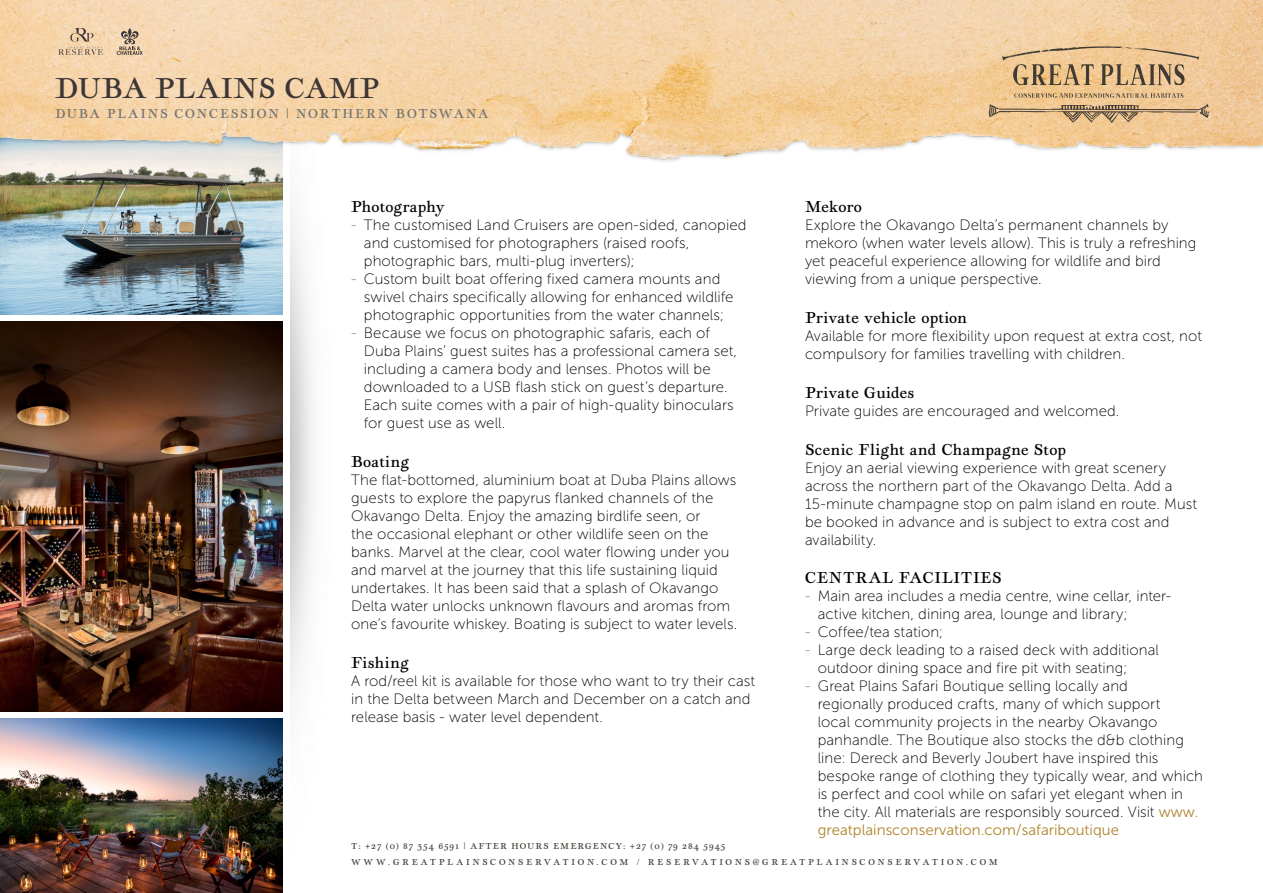
<style>
.page{position:relative;width:1263px;height:893px;background:#fff}
.page>*{position:absolute;margin:0;border:0;box-sizing:border-box;transform-origin:0 0}
.t1{font:30px "Geographica";letter-spacing:.02em;color:#3d3636}
.t2{font:16.5px "Geographica";letter-spacing:.02em;color:#000}
.t3{font:16.5px "Geographica";letter-spacing:.04em;color:#000}
.t4{font:15px/18px "Museo Sans 100";letter-spacing:.005em;color:#000}
.t5{font:15px "Museo Sans 300";color:#ae852d}
.t6{font:13.5px "Geographica";letter-spacing:.12em;color:#737471}
.t7{font:9px/16.5px "Geographica";letter-spacing:.3em;color:#413b33}
.s1{color:#737471}
.s2{font-family:"Museo Sans 300";color:#ae852d}
</style>
<div class="page">
<img style="left:281px;top:203px;width:33px;height:516px">
<img style="left:0;top:175px;width:283px;height:140px">
<img style="left:0;top:719px;width:283px;height:174px">
<img style="left:0;top:322px;width:283px;height:390px">
<img style="left:0;top:0;width:1263px;height:175px">
<svg style="left:1014px;top:93px;width:169px;height:5px"></svg>
<svg style="left:989px;top:104px;width:220px;height:19px;background:#ccab80"></svg>
<svg style="left:1002px;top:46px;width:197px;height:39px;background:#d0af83"></svg>
<svg style="left:117px;top:28px;width:26px;height:27px"></svg>
<svg style="left:59px;top:28px;width:44px;height:27px"></svg>
<h1 class="t1" style="left:55px;top:70px;width:325px">DUBA PLAINS CAMP</h1>
<p class="t6" style="left:55px;top:105px;width:435px">DUBA PLAINS CONCESSION | NORTHERN BOTSWANA</p>
<p class="t2" style="left:351px;top:197px;width:95px">Photography</p>
<p class="t4" style="left:364px;top:216px;width:384px;text-indent:-13px"><span class="s1">-</span> The customised Land Cruisers are open-sided, canopied and customised for photographers (raised roofs, photographic bars, multi-plug inverters);</p>
<p class="t4" style="left:364px;top:270px;width:371px;text-indent:-13px"><span class="s1">-</span> Custom built boat offering fixed camera mounts and swivel chairs specifically allowing for enhanced wildlife photographic opportunities from the water channels;</p>
<p class="t4" style="left:364px;top:324px;width:375px;text-indent:-13px"><span class="s1">-</span> Because we focus on photographic safaris, each of Duba Plains’ guest suites has a professional camera set, including a camera body and lenses. Photos will be downloaded to a USB flash stick on guest’s departure.<br>Each suite comes with a pair of high-quality binoculars for guest use as well.</p>
<p class="t2" style="left:351px;top:452px;width:60px">Boating</p>
<p class="t4" style="left:351px;top:471px;width:388px">The flat-bottomed, aluminium boat at Duba Plains allows guests to explore the papyrus flanked channels of the Okavango Delta. Enjoy the amazing birdlife seen, or<br>the occasional elephant or other wildlife seen on the banks. Marvel at the clear, cool water flowing under you and marvel at the journey that this life sustaining liquid undertakes. It has been said that a splash of Okavango Delta water unlocks unknown flavours and aromas from one’s favourite whiskey. Boating is subject to water levels.</p>
<p class="t2" style="left:351px;top:653px;width:59px">Fishing</p>
<p class="t4" style="left:351px;top:672px;width:405px">A rod/reel kit is available for those who want to try their cast in the Delta between March and December on a catch and release basis - water level dependent.</p>
<p class="t2" style="left:805px;top:197px;width:58px">Mekoro</p>
<p class="t4" style="left:805px;top:216px;width:393px">Explore the Okavango Delta’s permanent channels by mekoro (when water levels allow). This is truly a refreshing yet peaceful experience allowing for wildlife and bird viewing from a unique perspective.</p>
<p class="t2" style="left:805px;top:308px;width:164px">Private vehicle option</p>
<p class="t4" style="left:805px;top:327px;width:399px">Available for more flexibility upon request at extra cost, not compulsory for families travelling with children.</p>
<p class="t2" style="left:805px;top:383px;width:111px">Private Guides</p>
<p class="t4" style="left:805px;top:402px;width:316px">Private guides are encouraged and welcomed.</p>
<p class="t2" style="left:805px;top:440px;width:263px">Scenic Flight and Champagne Stop</p>
<p class="t4" style="left:805px;top:459px;width:394px">Enjoy an aerial viewing experience with great scenery across the northern part of the Okavango Delta. Add a 15-minute champagne stop on palm island en route. Must be booked in advance and is subject to extra cost and availability.</p>
<p class="t3" style="left:805px;top:567px;width:198px">CENTRAL FACILITIES</p>
<p class="t4" style="left:818px;top:587px;width:355px;text-indent:-13px"><span class="s1">-</span> Main area includes a media centre, wine cellar, inter&shy;active kitchen, dining area, lounge and library;</p>
<p class="t4" style="left:805px;top:623px;width:140px"><span class="s1">-</span> Coffee/tea station;</p>
<p class="t4" style="left:818px;top:641px;width:343px;text-indent:-13px"><span class="s1">-</span> Large deck leading to a raised deck with additional outdoor dining space and fire pit with seating;</p>
<p class="t4" style="left:818px;top:677px;width:387px;text-indent:-13px"><span class="s1">-</span> Great Plains Safari Boutique selling locally and<br>regionally produced crafts, many of which support<br>local community projects in the nearby Okavango panhandle. The Boutique also stocks the d&amp;b clothing line: Dereck and Beverly Joubert have inspired this bespoke range of clothing they typically wear, and which is perfect and cool while on safari yet elegant when in the city. All materials are responsibly sourced. Visit <span class="s2">www.</span></p>
<p class="t5" style="left:818px;top:821px;width:303px">greatplainsconservation.com/safariboutique</p>
<p class="t7" style="left:351px;top:837px;width:648px">T: +27 (0) 87 354 6591 | AFTER HOURS EMERGENCY: +27 (0) 79 284 5945<br>WWW.GREATPLAINSCONSERVATION.COM / RESERVATIONS@GREATPLAINSCONSERVATION.COM</p>
</div>
